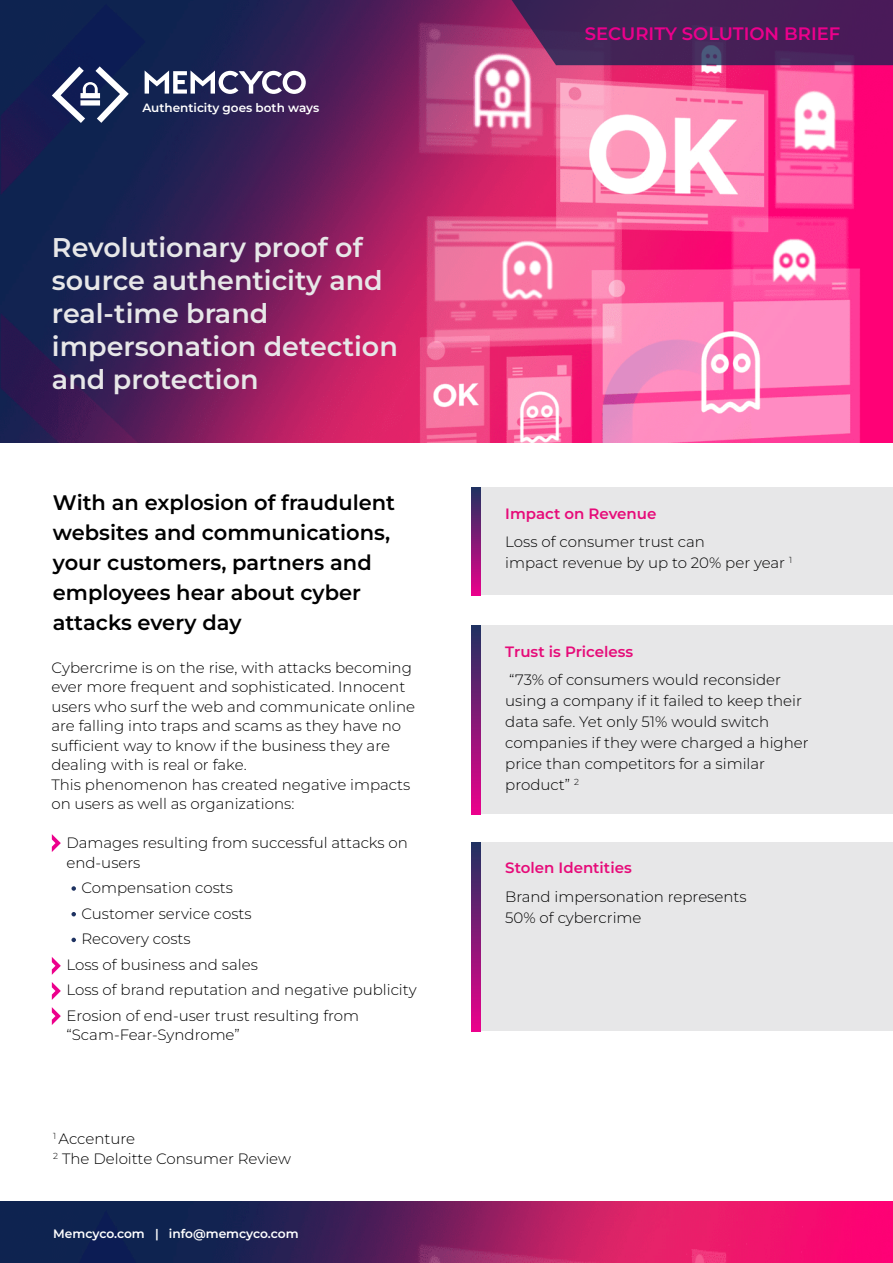
<style>
.page{position:relative;width:893px;height:1263px;background:#fff}
.page>*{position:absolute;margin:0;border:0;box-sizing:border-box;transform-origin:0 0}
.t1{font:600 27px/33px "Montserrat";color:#e7e7e8}
.t2{font:600 21px/30px "Montserrat";color:#000}
.t3{font:600 18px "Montserrat";color:#ec008c}
.t4{font:300 15px/19.5px "Montserrat";color:#000}
.t5{font:600 15px "Montserrat";color:#e60b79}
.t6{font:600 12.3px "Montserrat";color:#fff}
.t7{font:600 12px "Montserrat";color:#fff}
</style>
<div class="page">
<div style="left:472px;top:487px;width:421px;height:108px;background:#e7e7e8"></div>
<svg style="left:472px;top:487px;width:9px;height:108px"></svg>
<img style="left:0;top:0;width:893px;height:443px">
<svg style="left:52px;top:66px;width:77px;height:57px"></svg>
<svg style="left:145px;top:70px;width:161px;height:24px"></svg>
<svg style="left:52px;top:834px;width:9px;height:18px"></svg>
<svg style="left:52px;top:957px;width:9px;height:18px"></svg>
<svg style="left:52px;top:982px;width:9px;height:18px"></svg>
<svg style="left:52px;top:1007px;width:9px;height:18px"></svg>
<svg style="left:71px;top:886px;width:5px;height:5px"></svg>
<svg style="left:71px;top:912px;width:5px;height:4px"></svg>
<svg style="left:71px;top:938px;width:5px;height:4px"></svg>
<div style="left:472px;top:625px;width:421px;height:189px;background:#e7e7e8"></div>
<svg style="left:472px;top:625px;width:9px;height:189px"></svg>
<div style="left:472px;top:842px;width:421px;height:189px;background:#e7e7e8"></div>
<svg style="left:472px;top:842px;width:9px;height:189px"></svg>
<img style="left:0;top:1201px;width:893px;height:62px">
<svg style="left:512px;top:0;width:381px;height:65px"></svg>
<p class="t7" style="left:142px;top:99px;width:178px">Authenticity goes both ways</p>
<h1 class="t1" style="left:52px;top:231px;width:347px">Revolutionary proof of source authenticity and real-time brand impersonation detection and protection</h1>
<h2 class="t2" style="left:53px;top:486px;width:344px">With an explosion of fraudulent websites and communications, your customers, partners and employees hear about cyber attacks every day</h2>
<p class="t4" style="left:51px;top:657px;width:365px">Cybercrime is on the rise, with attacks becoming ever more frequent and sophisticated. Innocent users who surf the web and communicate online are falling into traps and scams as they have no sufficient way to know if the business they are dealing with is real or fake.<br>This phenomenon has created negative impacts on users as well as organizations:</p>
<p class="t4" style="left:66px;top:832px;width:343px">Damages resulting from successful attacks on end-users</p>
<p class="t4" style="left:81px;top:877px;width:153px">Compensation costs</p>
<p class="t4" style="left:81px;top:903px;width:172px">Customer service costs</p>
<p class="t4" style="left:81px;top:928px;width:111px">Recovery costs</p>
<p class="t4" style="left:66px;top:954px;width:193px">Loss of business and sales</p>
<p class="t4" style="left:66px;top:979px;width:352px">Loss of brand reputation and negative publicity</p>
<p class="t4" style="left:66px;top:1005px;width:294px">Erosion of end-user trust resulting from</p>
<p class="t4" style="left:66px;top:1024px;width:175px">“Scam-Fear-Syndrome”</p>
<p class="t4" style="left:53px;top:1129px;width:239px"><sup>1</sup> Accenture<br><sup>2</sup> The Deloitte Consumer Review</p>
<p class="t6" style="left:53px;top:1225px;width:247px">Memcyco.com | info@memcyco.com</p>
<p class="t3" style="left:585px;top:21px;width:257px">SECURITY SOLUTION BRIEF</p>
<p class="t5" style="left:505px;top:503px;width:153px">Impact on Revenue</p>
<p class="t4" style="left:505px;top:531px;width:288px;line-height:21px">Loss of consumer trust can<br>impact revenue by up to 20% per year <sup>1</sup></p>
<p class="t5" style="left:505px;top:641px;width:130px">Trust is Priceless</p>
<p class="t4" style="left:505px;top:669px;width:305px;line-height:21px">“73% of consumers would reconsider using a company if it failed to keep their data safe. Yet only 51% would switch companies if they were charged a higher price than competitors for a similar product” <sup>2</sup></p>
<p class="t5" style="left:505px;top:858px;width:128px">Stolen Identities</p>
<p class="t4" style="left:505px;top:886px;width:243px;line-height:21px">Brand impersonation represents<br>50% of cybercrime</p>
</div>
